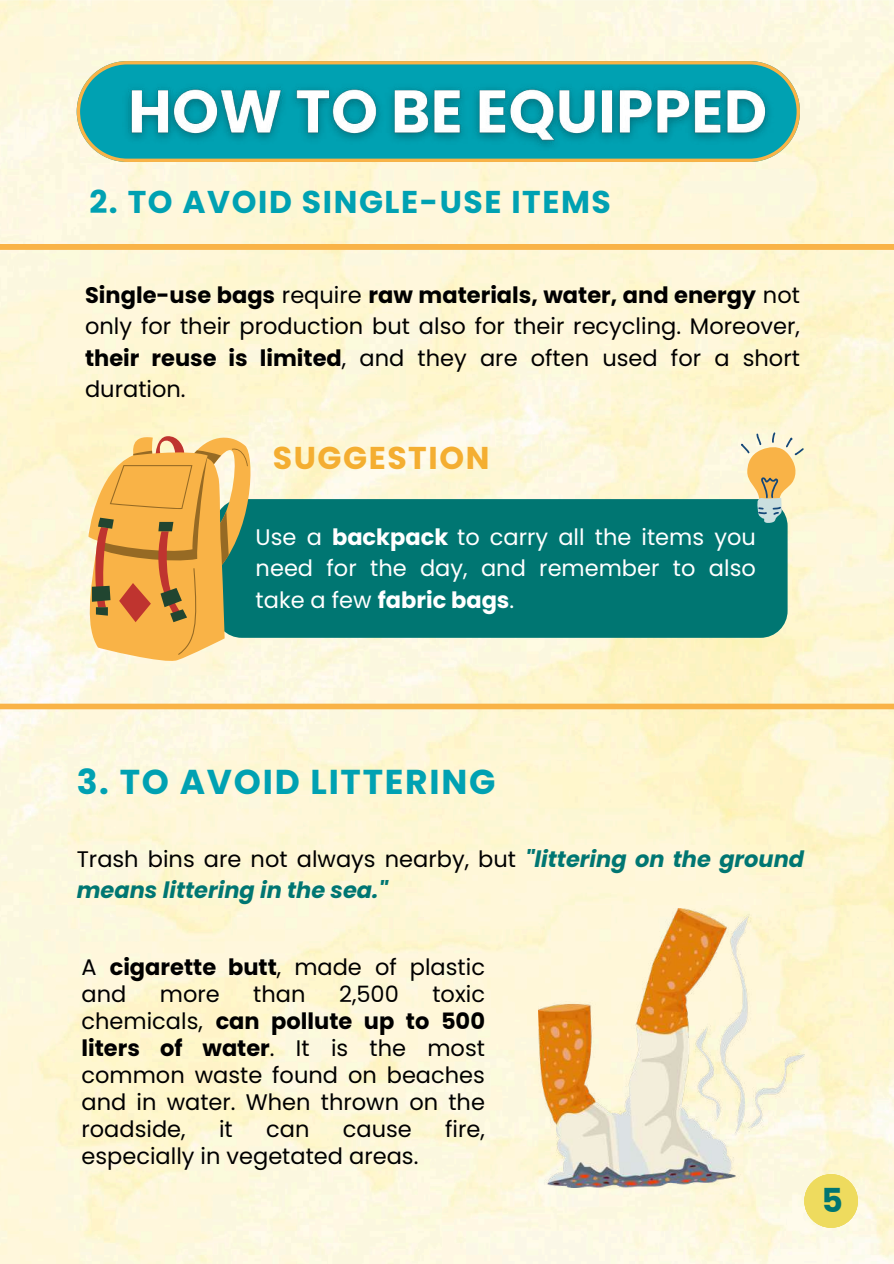
<style>
.page{position:relative;width:894px;height:1264px;background:#fff}
.page>*{position:absolute;margin:0;border:0;box-sizing:border-box;transform-origin:0 0}
.t1{font:700 34.5px "Poppins";letter-spacing:.05em;color:#00a1b2}
.t2{font:700 33px "Poppins";color:#007672}
.t3{font:700 31.5px "Poppins";letter-spacing:.05em;color:#00a1b2}
.t4{font:700 31.5px "Poppins";letter-spacing:.05em;color:#f4ae31}
.t5{font:22.5px/27px "Poppins";color:#000;text-align:justify}
.t6{font:22.5px/31.5px "Poppins";color:#fff;text-align:justify}
.t7{font:italic 700 22.5px/31.5px "Poppins";color:#007672}
.s1{font-weight:700}
.s2{font-weight:400;font-style:normal;color:#000}
</style>
<div class="page">
<img style="left:0;top:0;width:893px;height:1263px">
<div style="left:215px;top:499px;width:572px;height:139px;background:#007672;border-radius:27px"></div>
<svg style="left:740px;top:432px;width:63px;height:91px;background:#d5cb9d"></svg>
<svg style="left:85px;top:432px;width:170px;height:232px;background:#d6af65"></svg>
<div style="left:0;top:703px;width:893px;height:6px;background:#f9b347"></div>
<img style="left:539px;top:908px;width:265px;height:279px">
<div style="left:0;top:244px;width:893px;height:6px;background:#f9b347"></div>
<div style="left:804px;top:1174px;width:53px;height:53px;background:#eedb5e;border-radius:50%"></div>
<svg style="left:77px;top:61px;width:722px;height:101px;background:#7ab392"></svg>
<img style="left:117px;top:69px;width:663px;height:88px">
<h3 class="t3" style="left:89px;top:180px;width:523px">2. TO AVOID SINGLE-USE ITEMS</h3>
<p class="t5" style="left:85px;top:279px;width:716px;line-height:31.5px"><span class="s1">Single-use bags</span> require <span class="s1">raw materials, water, and energy</span> not only for their production but also for their recycling. Moreover, <span class="s1">their reuse is limited</span>, and they are often used for a short duration.</p>
<h3 class="t4" style="left:273px;top:436px;width:218px">SUGGESTION</h3>
<p class="t6" style="left:255px;top:521px;width:501px">Use a <span class="s1">backpack</span> to carry all the items you need for the day, and remember to also take a few <span class="s1">fabric bags</span>.</p>
<h1 class="t1" style="left:77px;top:757px;width:420px">3. TO AVOID LITTERING</h1>
<p class="t7" style="left:77px;top:843px;width:728px"><span class="s2">Trash bins are not always nearby, but</span> "littering on the ground means littering in the sea."</p>
<p class="t5" style="left:81px;top:953px;width:405px">A <span class="s1">cigarette butt</span>, made of plastic and</p>
<p class="t5" style="left:81px;top:980px;width:405px;text-indent:351px">toxic chemicals, <span class="s1">can pollute up to 500 liters of water</span>. It is the most common waste found on beaches and in water. When thrown on the roadside,</p>
<p class="t5" style="left:160px;top:980px;width:61px">more</p>
<p class="t5" style="left:253px;top:980px;width:54px">than</p>
<p class="t5" style="left:339px;top:980px;width:61px">2,500</p>
<p class="t5" style="left:219px;top:1115px;width:15px">it</p>
<p class="t5" style="left:266px;top:1115px;width:45px">can</p>
<p class="t5" style="left:343px;top:1115px;width:70px">cause</p>
<p class="t5" style="left:445px;top:1115px;width:41px">fire,</p>
<p class="t5" style="left:81px;top:1142px;width:338px">especially in vegetated areas.</p>
<h2 class="t2" style="left:821px;top:1176px;width:23px">5</h2>
</div>
